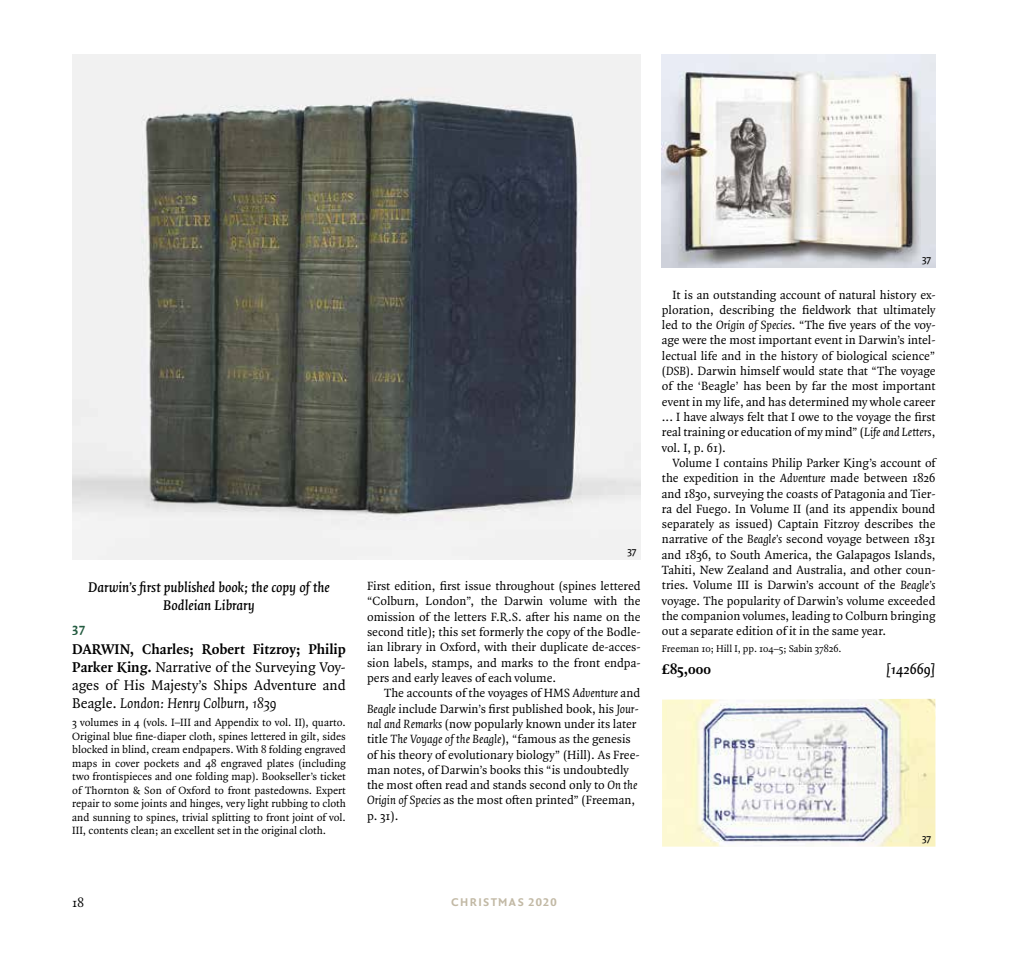
<style>
.page{position:relative;width:1029px;height:953px;background:#fff}
.page>*{position:absolute;margin:0;border:0;box-sizing:border-box;transform-origin:0 0}
.t1{font:15px/18px "Quadraat Pro";color:#000;text-align:justify}
.t2{font:italic 600 15px/18px "Quadraat Pro";color:#000;text-align:center}
.t3{font:700 15px "Quadraat Pro";color:#000}
.t4{font:13.5px "Quadraat Pro";color:#000}
.t5{font:13.5px "Quadraat Sans OT Bld";color:#235b40}
.t6{font:12.75px/15.3px "Quadraat Pro";color:#000;text-align:justify}
.t7{font:12px "Quadraat Sans OT Bld";letter-spacing:.11em;color:#c2b9a5}
.t8{font:11.25px/13.5px "Quadraat Pro";color:#000;text-align:justify}
.t9{font:10.5px "Quadraat Pro";color:#000}
.t10{font:10.5px "Quadraat Sans OT";color:#000}
.s1{font-weight:700}
.s2{font-style:italic}
</style>
<div class="page">
<img style="left:72px;top:55px;width:569px;height:504px">
<img style="left:662px;top:54px;width:273px;height:213px">
<img style="left:662px;top:698px;width:273px;height:148px">
<p class="t2" style="left:88px;top:577px;width:243px">Darwin’s first published book; the copy of the<br>Bodleian Library</p>
<p class="t5" style="left:72px;top:618px;width:14px">37</p>
<p class="t1" style="left:72px;top:640px;width:275px"><span class="s1">DARWIN, Charles; Robert Fitzroy; Philip Parker King.</span> Narrative of the Surveying Voy&shy;ages of His Majesty’s Ships Adventure and Beagle. <span class="s2">London: Henry Colburn, 1839</span></p>
<p class="t8" style="left:72px;top:715px;width:275px">3 volumes in 4 (vols. I–III and Appendix to vol. II), quarto.<br>Original blue fine-diaper cloth, spines lettered in gilt, sides blocked in blind, cream endpapers. With 8 folding engraved maps in cover pockets and 48 engraved plates (including two frontispieces and one folding map). Bookseller’s ticket of Thornton &amp; Son of Oxford to front pastedowns. Expert repair to some joints and hinges, very light rubbing to cloth and sunning to spines, trivial splitting to front joint of vol.<br>III, contents clean; an excellent set in the original cloth.</p>
<p class="t10" style="left:627px;top:543px;width:10px">37</p>
<p class="t6" style="left:367px;top:578px;width:275px">First edition, first issue throughout (spines lettered “Colburn, London”, the Darwin volume with the omission of the letters F.R.S. after his name on the second title); this set formerly the copy of the Bodle&shy;ian library in Oxford, with their duplicate de-acces&shy;sion labels, stamps, and marks to the front endpa&shy;pers and early leaves of each volume.</p>
<p class="t6" style="left:367px;top:685px;width:275px;text-align:left;text-indent:17px">The accounts of the voyages of HMS <span class="s2">Adventure</span> and <span class="s2">Beagle</span> include Darwin’s first published book, his <span class="s2">Jour&shy;nal and Remarks</span> (now popularly known under its later title <span class="s2">The Voyage of the Beagle</span>), “famous as the genesis of his theory of evolutionary biology” (Hill). As Free&shy;man notes, of Darwin’s books this “is undoubtedly the most often read and stands second only to <span class="s2">On the Origin of Species</span> as the most often printed” (Freeman, p. 31).</p>
<p class="t10" style="left:922px;top:251px;width:10px">37</p>
<p class="t6" style="left:662px;top:286px;width:275px;text-indent:11px">It is an outstanding account of natural history ex&shy;ploration, describing the fieldwork that ultimately led to the <span class="s2">Origin of Species</span>. “The five years of the voy&shy;age were the most important event in Darwin’s intel&shy;lectual life and in the history of biological science” (<span class="s2">DSB</span>). Darwin himself would state that “The voyage of the ‘Beagle’ has been by far the most important event in my life, and has determined my whole career ... I have always felt that I owe to the voyage the first real training or education of my mind” (<span class="s2">Life and Letters</span>, vol. I, p. 61).</p>
<p class="t6" style="left:662px;top:455px;width:275px;text-indent:11px">Volume I contains Philip Parker King’s account of the expedition in the <span class="s2">Adventure</span> made between 1826 and 1830, surveying the coasts of Patagonia and Tier&shy;ra del Fuego. In Volume II (and its appendix bound separately as issued) Captain Fitzroy describes the narrative of the <span class="s2">Beagle’s</span> second voyage between 1831 and 1836, to South America, the Galapagos Islands, Tahiti, New Zealand and Australia, and other coun&shy;tries. Volume III is Darwin’s account of the <span class="s2">Beagle’s </span>voyage. The popularity of Darwin’s volume exceeded the companion volumes, leading to Colburn bringing out a separate edition of it in the same year.</p>
<p class="t9" style="left:662px;top:641px;width:181px">Freeman 10; Hill I, pp. 104–5; Sabin 37826.</p>
<p class="t3" style="left:662px;top:659px;width:51px">£85,000</p>
<p class="t2" style="left:886px;top:660px;width:51px">[142669]</p>
<p class="t10" style="left:922px;top:830px;width:10px">37</p>
<p class="t4" style="left:72px;top:893px;width:13px">18</p>
<p class="t7" style="left:451px;top:894px;width:107px">CHRISTMAS 2020</p>
</div>
